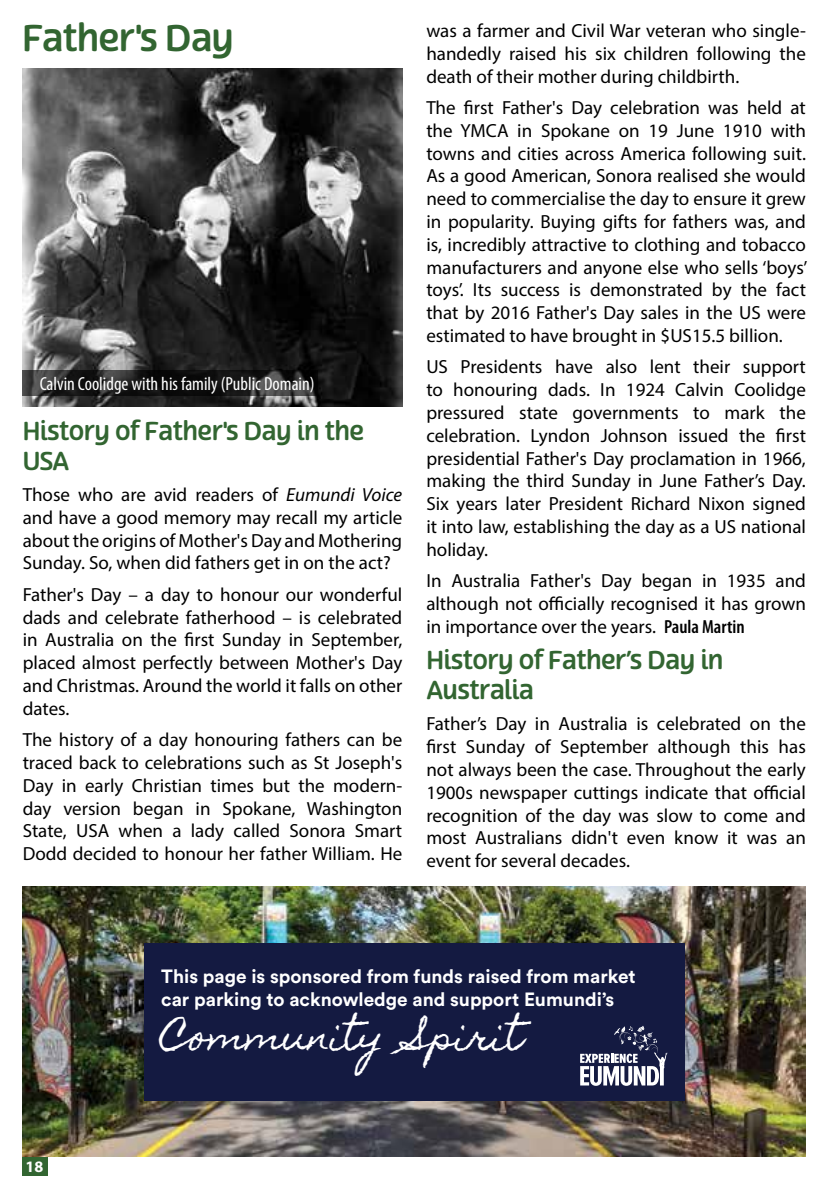
<style>
.page{position:relative;width:840px;height:1191px;background:#fff}
.page>*{position:absolute;margin:0;border:0;box-sizing:border-box;transform-origin:0 0}
.t1{font:36px "Homemade Apple";color:#fff}
.t2{font:500 36px "Terfens";letter-spacing:-.025em;color:#326531}
.t3{font:500 25px/30px "Terfens";letter-spacing:-.025em;color:#326531}
.t4{font:19px/22.8px "Myriad Pro";color:#000;text-align:justify}
.t5{font:700 19px/22.8px "Circular Std";color:#fff}
.t6{font:condensed 19px "Myriad Pro";color:#fff}
.t7{font:700 16px "Myriad Pro";color:#fff}
.s1{font-style:italic}
.s2{font-weight:600;font-stretch:condensed}
</style>
<div class="page">
<div style="left:23px;top:1157px;width:25px;height:18px;background:#326531"></div>
<img style="left:23px;top:886px;width:782px;height:271px">
<div style="left:144px;top:942px;width:540px;height:158px;background:#141a41"></div>
<svg style="left:580px;top:1026px;width:87px;height:59px"></svg>
<img style="left:23px;top:68px;width:379px;height:339px">
<svg style="left:23px;top:370px;width:294px;height:25px"></svg>
<h1 class="t2" style="left:23px;top:16px;width:213px">Father's Day</h1>
<p class="t6" style="left:40px;top:372px;width:276px">Calvin Coolidge with his family (Public Domain)</p>
<h2 class="t3" style="left:23px;top:416px;width:343px">History of Father's Day in the<br>USA</h2>
<p class="t4" style="left:23px;top:483px;width:381px">Those who are avid readers of <span class="s1">Eumundi Voice </span>and have a good memory may recall my article about the origins of Mother's Day and Mothering Sunday. So, when did fathers get in on the act?</p>
<p class="t4" style="left:23px;top:582px;width:381px">Father's Day – a day to honour our wonderful dads and celebrate fatherhood – is celebrated in Australia on the first Sunday in September, placed almost perfectly between Mother's Day and Christmas. Around the world it falls on other dates.</p>
<p class="t4" style="left:23px;top:728px;width:381px">The history of a day honouring fathers can be traced back to celebrations such as St Joseph's Day in early Christian times but the modern&shy;day version began in Spokane, Washington State, USA when a lady called Sonora Smart Dodd decided to honour her father William. He</p>
<p class="t4" style="left:426px;top:19px;width:381px">was a farmer and Civil War veteran who single&shy;handedly raised his six children following the death of their mother during childbirth.</p>
<p class="t4" style="left:426px;top:96px;width:382px">The first Father's Day celebration was held at the YMCA in Spokane on 19 June 1910 with towns and cities across America following suit.<br>As a good American, Sonora realised she would need to commercialise the day to ensure it grew in popularity. Buying gifts for fathers was, and is, incredibly attractive to clothing and tobacco manufacturers and anyone else who sells ‘boys’ toys’. Its success is demonstrated by the fact that by 2016 Father's Day sales in the US were estimated to have brought in $US15.5 billion.</p>
<p class="t4" style="left:426px;top:355px;width:381px">US Presidents have also lent their support to honouring dads. In 1924 Calvin Coolidge pressured state governments to mark the celebration. Lyndon Johnson issued the first presidential Father's Day proclamation in 1966, making the third Sunday in June Father’s Day.<br>Six years later President Richard Nixon signed it into law, establishing the day as a US national holiday.</p>
<p class="t4" style="left:426px;top:569px;width:381px">In Australia Father's Day began in 1935 and although not officially recognised it has grown in importance over the years. <span class="s2">Paula Martin</span></p>
<h2 class="t3" style="left:426px;top:646px;width:298px">History of Father’s Day in<br>Australia</h2>
<p class="t4" style="left:426px;top:712px;width:381px">Father’s Day in Australia is celebrated on the first Sunday of September although this has not always been the case. Throughout the early 1900s newspaper cuttings indicate that official recognition of the day was slow to come and most Australians didn't even know it was an event for several decades.</p>
<p class="t7" style="left:26px;top:1156px;width:19px">18</p>
<p class="t5" style="left:161px;top:964px;width:475px">This page is sponsored from funds raised from market car parking to acknowledge and support Eumundi’s</p>
<h1 class="t1" style="left:161px;top:1015px;width:363px">Community Spirit</h1>
</div>
